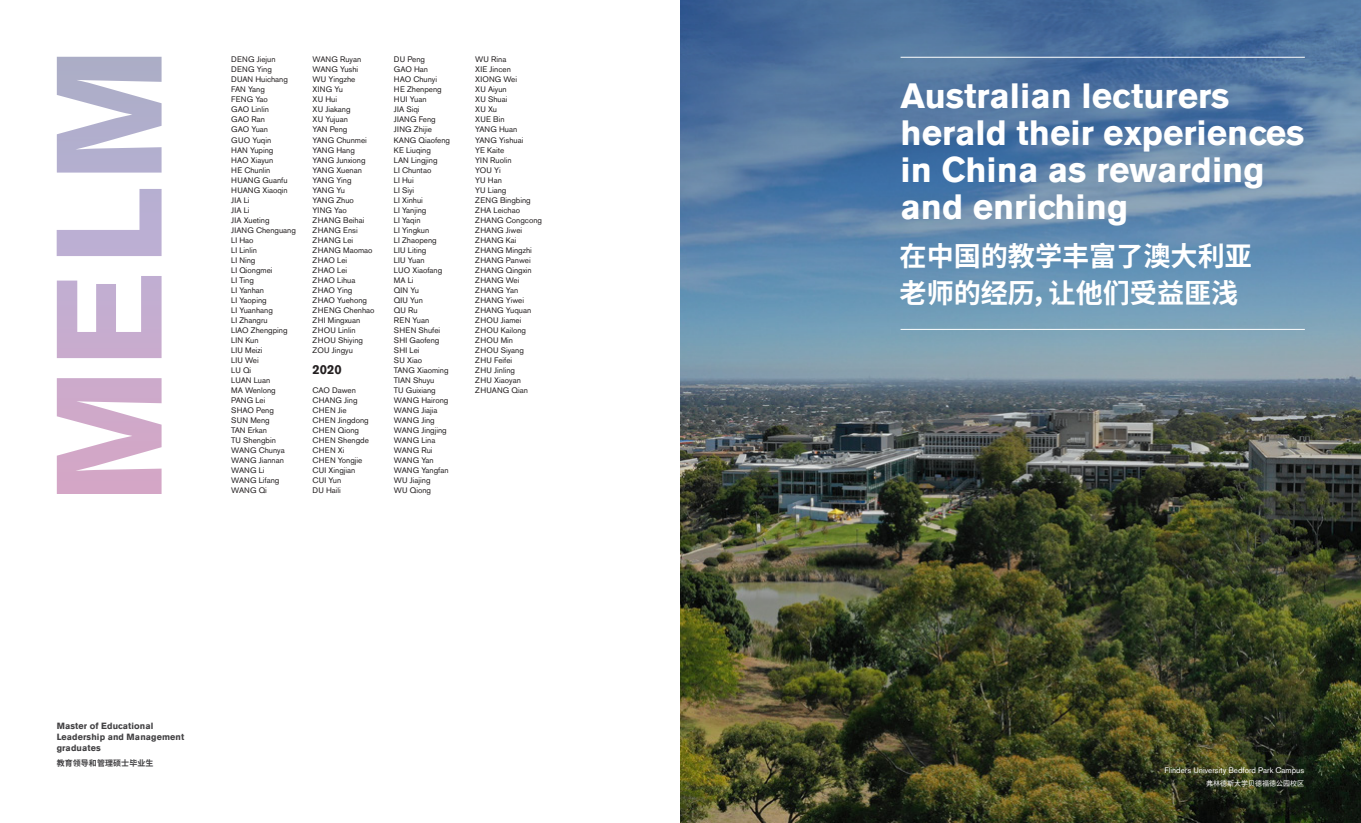
<style>
.page{position:relative;width:1361px;height:823px;background:#fff}
.page>*{position:absolute;margin:0;border:0;box-sizing:border-box;transform-origin:0 0}
.t1{font:700 35px/37px "Akzidenz Grotesk BE";color:#fff}
.t2{font:700 27.1px/37px "Source Han Sans CN";color:#fff}
.t3{font:700 13px "Akzidenz Grotesk BE";color:#231f20}
.t4{font:700 9px/11px "Akzidenz Grotesk BE";letter-spacing:.01em;color:#414042}
.t5{font:8px/10px "Akzidenz Grotesk BE";color:#231f20}
.t6{font:8px "Akzidenz Grotesk BE";color:#fff}
.t7{font:700 8px "Source Han Sans CN";letter-spacing:.01em;color:#414042}
.t8{font:7px "Source Han Sans CN";color:#fff}
</style>
<div class="page">
<img style="left:57px;top:57px;width:105px;height:436px">
<img style="left:680px;top:488px;width:681px;height:334px">
<svg style="left:680px;top:0;width:681px;height:488px;background:#5d7c98"></svg>
<hr style="left:900px;top:57px;width:405px;height:1px;background:#fff">
<hr style="left:900px;top:329px;width:405px;height:1px;background:#fff">
<p class="t5" style="left:231px;top:55px;width:66px">DENG Jiejun<br>DENG Ying<br>DUAN Huichang<br>FAN Yang<br>FENG Yao<br>GAO Linlin<br>GAO Ran<br>GAO Yuan<br>GUO Yuqin<br>HAN Yuping<br>HAO Xiayun<br>HE Chunlin<br>HUANG Guanfu<br>HUANG Xiaoqin<br>JIA Li<br>JIA Li<br>JIA Xueting<br>JIANG Chenguang<br>LI Hao<br>LI Linlin<br>LI Ning<br>LI Qiongmei<br>LI Ting<br>LI Yanhan<br>LI Yaoping<br>LI Yuanhang<br>LI Zhangru<br>LIAO Zhengping<br>LIN Kun<br>LIU Meizi<br>LIU Wei<br>LU Qi<br>LUAN Luan<br>MA Wenlong<br>PANG Lei<br>SHAO Peng<br>SUN Meng<br>TAN Erkan<br>TU Shengbin<br>WANG Chunya<br>WANG Jiannan<br>WANG Li<br>WANG Lifang<br>WANG Qi</p>
<p class="t5" style="left:313px;top:55px;width:63px">WANG Ruyan<br>WANG Yushi<br>WU Yingzhe<br>XING Yu<br>XU Hui<br>XU Jiakang<br>XU Yujuan<br>YAN Peng<br>YANG Chunmei<br>YANG Hang<br>YANG Junxiong<br>YANG Xuenan<br>YANG Ying<br>YANG Yu<br>YANG Zhuo<br>YING Yao<br>ZHANG Beihai<br>ZHANG Ensi<br>ZHANG Lei<br>ZHANG Maomao<br>ZHAO Lei<br>ZHAO Lei<br>ZHAO Lihua<br>ZHAO Ying<br>ZHAO Yuehong<br>ZHENG Chenhao<br>ZHI Mingxuan<br>ZHOU Linlin<br>ZHOU Shiying<br>ZOU Jingyu</p>
<h3 class="t3" style="left:313px;top:362px;width:31px">2020</h3>
<p class="t5" style="left:313px;top:385px;width:58px">CAO Dawen<br>CHANG Jing<br>CHEN Jie<br>CHEN Jingdong<br>CHEN Qiong<br>CHEN Shengde<br>CHEN Xi<br>CHEN Yongjie<br>CUI Xingjian<br>CUI Yun<br>DU Haili</p>
<p class="t5" style="left:394px;top:55px;width:58px">DU Peng<br>GAO Han<br>HAO Chunyi<br>HE Zhenpeng<br>HUI Yuan<br>JIA Siqi<br>JIANG Feng<br>JING Zhijie<br>KANG Qiaofeng<br>KE Liuqing<br>LAN Lingjing<br>LI Chuntao<br>LI Hui<br>LI Siyi<br>LI Xinhui<br>LI Yanjing<br>LI Yaqin<br>LI Yingkun<br>LI Zhaopeng<br>LIU Liting<br>LIU Yuan<br>LUO Xiaofang<br>MA Li<br>QIN Yu<br>QIU Yun<br>QU Ru<br>REN Yuan<br>SHEN Shufei<br>SHI Gaofeng<br>SHI Lei<br>SU Xiao<br>TANG Xiaoming<br>TIAN Shuyu<br>TU Guixiang<br>WANG Hairong<br>WANG Jiajia<br>WANG Jing<br>WANG Jingjing<br>WANG Lina<br>WANG Rui<br>WANG Yan<br>WANG Yangfan<br>WU Jiajing<br>WU Qiong</p>
<p class="t5" style="left:475px;top:55px;width:68px">WU Rina<br>XIE Jincen<br>XIONG Wei<br>XU Aiyun<br>XU Shuai<br>XU Xu<br>XUE Bin<br>YANG Huan<br>YANG Yishuai<br>YE Kaite<br>YIN Ruolin<br>YOU Yi<br>YU Han<br>YU Liang<br>ZENG Bingbing<br>ZHA Leichao<br>ZHANG Congcong<br>ZHANG Jiwei<br>ZHANG Kai<br>ZHANG Mingzhi<br>ZHANG Panwei<br>ZHANG Qingxin<br>ZHANG Wei<br>ZHANG Yan<br>ZHANG Yiwei<br>ZHANG Yuquan<br>ZHOU Jiamei<br>ZHOU Kailong<br>ZHOU Min<br>ZHOU Siyang<br>ZHU Feifei<br>ZHU Jinling<br>ZHU Xiaoyan<br>ZHUANG Qian</p>
<p class="t4" style="left:57px;top:719px;width:129px">Master of Educational<br>Leadership and Management graduates</p>
<p class="t7" style="left:57px;top:758px;width:98px">教育领导和管理硕士毕业生</p>
<h1 class="t1" style="left:900px;top:78px;width:405px">Australian lecturers herald their experiences in China as rewarding and enriching</h1>
<h2 class="t2" style="left:899px;top:238px;width:354px">在中国的教学丰富了澳大利亚老师的经历，让他们受益匪浅</h2>
<p class="t6" style="left:1164px;top:765px;width:141px">Flinders University Bedford Park Campus</p>
<p class="t8" style="left:1206px;top:779px;width:99px">弗林德斯大学贝德福德公园校区</p>
</div>
